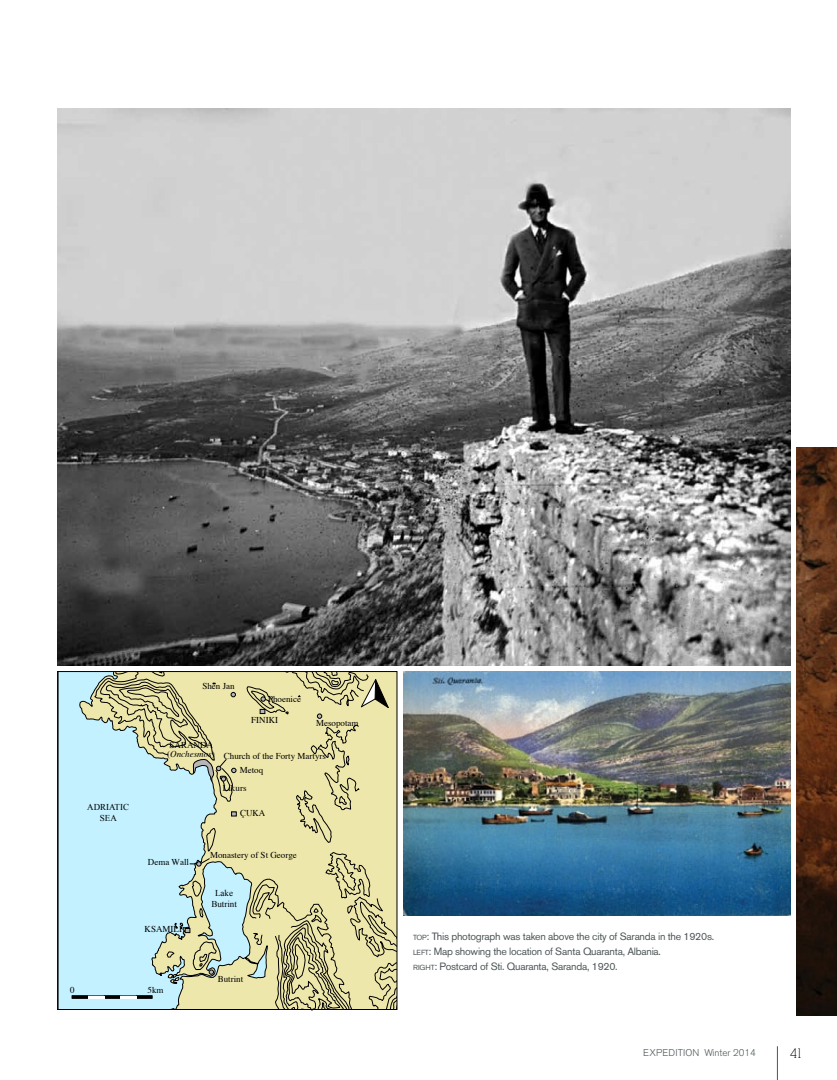
<style>
.page{position:relative;width:837px;height:1080px;background:#fff}
.page>*{position:absolute;margin:0;border:0;box-sizing:border-box;transform-origin:0 0}
.t1{font:13.5px "Alexandria";color:#000}
.t2{font:10.5px/15px "Akzidenz Grotesk BE";letter-spacing:-.025em;color:#4d5557}
.t3{font:300 9.75px "Akzidenz Grotesk BE";color:#4d5557}
.t4{font:9px "Times";color:#000}
.t5{font:9px/11.4px "Times New Roman";color:#000;text-align:center}
.t6{font:italic 9px "Times";color:#000}
.s1{font-style:normal}
.s2{font-size:7.35px}
.s3{font-style:inherit}
</style>
<div class="page">
<hr style="left:777px;top:1046px;width:1px;height:34px;background:#4d5557">
<img style="left:796px;top:448px;width:41px;height:567px">
<img style="left:57px;top:108px;width:733px;height:557px">
<img style="left:404px;top:672px;width:386px;height:243px">
<svg style="left:59px;top:673px;width:336px;height:335px;background:#cddbc0"></svg>
<div style="left:57px;top:671px;width:340px;height:339px;border:1px solid #000"></div>
<p class="t4" style="left:202px;top:682px;width:34px">Shen Jan</p>
<p class="t4" style="left:170px;top:741px;width:45px">SARANDA</p>
<p class="t4" style="left:268px;top:695px;width:35px">Phoenice</p>
<p class="t4" style="left:251px;top:716px;width:29px">FINIKI</p>
<p class="t4" style="left:316px;top:719px;width:44px">Mesopotam</p>
<p class="t5" style="left:87px;top:802px;width:43px;line-height:10.1px">ADRIATIC<br>SEA</p>
<p class="t6" style="left:167px;top:751px;width:49px"><span class="s1">(</span>Onchesmos<span class="s1">)</span></p>
<p class="t4" style="left:224px;top:752px;width:104px">Church of the Forty Martyrs</p>
<p class="t4" style="left:240px;top:766px;width:25px">Metoq</p>
<p class="t4" style="left:223px;top:784px;width:25px">Likurs</p>
<p class="t4" style="left:240px;top:810px;width:27px">ÇUKA</p>
<p class="t4" style="left:148px;top:858px;width:43px">Dema Wall</p>
<p class="t4" style="left:145px;top:925px;width:39px">KSAMILI</p>
<p class="t4" style="left:210px;top:851px;width:88px">Monastery of St George</p>
<p class="t5" style="left:211px;top:887px;width:27px">Lake<br>Butrint</p>
<p class="t4" style="left:218px;top:975px;width:27px">Butrint</p>
<p class="t4" style="left:70px;top:987px;width:6px">0</p>
<p class="t4" style="left:148px;top:987px;width:18px">5km</p>
<p class="t2" style="left:413px;top:929px;width:303px"><span class="s2">TOP</span><span class="s3">:</span> This photograph was taken above the city of Saranda in the 1920s.<br><span class="s2">LEFT</span><span class="s3">:</span> Map showing the location of Santa Quaranta, Albania.<br><span class="s2">RIGHT</span><span class="s3">:</span> Postcard of Sti. Quaranta, Saranda, 1920.</p>
<p class="t3" style="left:643px;top:1047px;width:114px">EXPEDITION Winter 2014</p>
<p class="t1" style="left:790px;top:1046px;width:15px">41</p>
</div>
